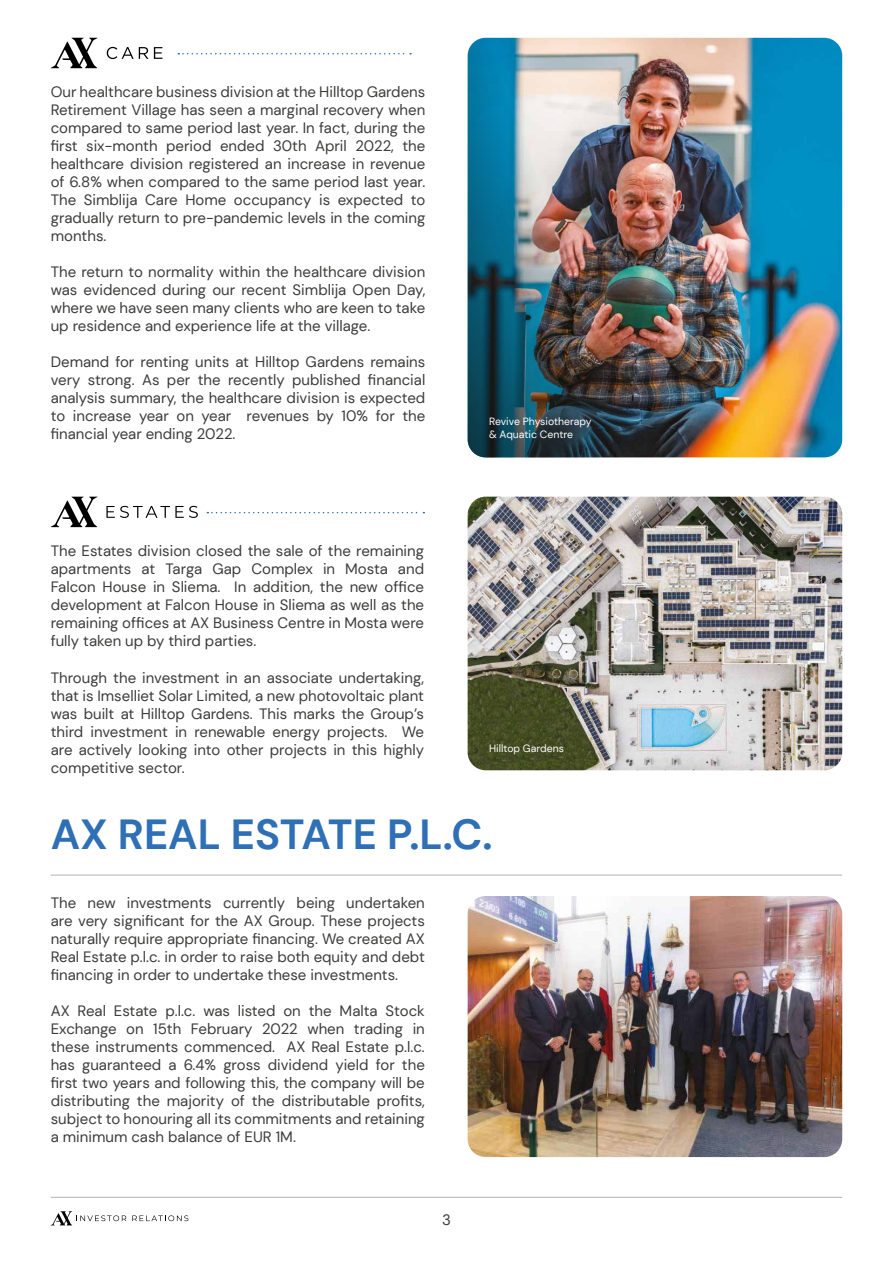
<style>
.page{position:relative;width:893px;height:1263px;background:#fff}
.page>*{position:absolute;margin:0;border:0;box-sizing:border-box;transform-origin:0 0}
.t1{font:700 42px "DM Sans";color:#2e6fb6}
.t2{font:15px/18px "DM Sans";color:#3c3c3b;text-align:justify}
.t3{font:10.5px/12.6px "DM Sans";color:#fff}
</style>
<div class="page">
<svg style="left:51px;top:1211px;width:75px;height:14px"></svg>
<svg style="left:132px;top:1215px;width:56px;height:6px"></svg>
<svg style="left:51px;top:38px;width:47px;height:30px"></svg>
<svg style="left:107px;top:47px;width:55px;height:12px"></svg>
<svg style="left:178px;top:53px;width:233px;height:1px"></svg>
<hr style="left:51px;top:1197px;width:791px;height:1px;background:#b3b2b2">
<hr style="left:51px;top:875px;width:791px;height:1px;background:#b3b2b2">
<svg style="left:207px;top:512px;width:217px;height:1px"></svg>
<img style="left:468px;top:497px;width:374px;height:273px">
<img style="left:468px;top:896px;width:374px;height:261px">
<svg style="left:51px;top:497px;width:47px;height:30px"></svg>
<svg style="left:106px;top:506px;width:92px;height:12px"></svg>
<img style="left:468px;top:38px;width:374px;height:419px;border-radius:18px">
<p class="t2" style="left:51px;top:83px;width:376px">Our healthcare business division at the Hilltop Gardens Retirement Village has seen a marginal recovery when compared to same period last year. In fact, during the first six-month period ended 30th April 2022, the healthcare division registered an increase in revenue of 6.8% when compared to the same period last year.<br>The Simblija Care Home occupancy is expected to gradually return to pre-pandemic levels in the coming months.</p>
<p class="t2" style="left:51px;top:263px;width:376px">The return to normality within the healthcare division was evidenced during our recent Simblija Open Day, where we have seen many clients who are keen to take up residence and experience life at the village.</p>
<p class="t2" style="left:51px;top:353px;width:376px">Demand for renting units at Hilltop Gardens remains very strong. As per the recently published financial analysis summary, the healthcare division is expected to increase year on year revenues by 10% for the financial year ending 2022.</p>
<p class="t2" style="left:51px;top:542px;width:375px">The Estates division closed the sale of the remaining apartments at Targa Gap Complex in Mosta and Falcon House in Sliema. In addition, the new office development at Falcon House in Sliema as well as the remaining offices at AX Business Centre in Mosta were fully taken up by third parties.</p>
<p class="t2" style="left:51px;top:668px;width:375px">Through the investment in an associate undertaking, that is Imselliet Solar Limited, a new photovoltaic plant was built at Hilltop Gardens. This marks the Group’s third investment in renewable energy projects. We are actively looking into other projects in this highly competitive sector.</p>
<p class="t3" style="left:489px;top:415px;width:104px">Revive Physiotherapy &amp; Aquatic Centre</p>
<p class="t3" style="left:489px;top:742px;width:76px">Hilltop Gardens</p>
<h1 class="t1" style="left:51px;top:808px;width:443px">AX REAL ESTATE P.L.C.</h1>
<p class="t2" style="left:51px;top:893px;width:376px">The new investments currently being undertaken are very significant for the AX Group. These projects naturally require appropriate financing. We created AX Real Estate p.l.c. in order to raise both equity and debt financing in order to undertake these investments.</p>
<p class="t2" style="left:51px;top:1001px;width:376px">AX Real Estate p.l.c. was listed on the Malta Stock Exchange on 15th February 2022 when trading in these instruments commenced. AX Real Estate p.l.c. has guaranteed a 6.4% gross dividend yield for the first two years and following this, the company will be distributing the majority of the distributable profits, subject to honouring all its commitments and retaining a minimum cash balance of EUR 1M.</p>
<p class="t2" style="left:442px;top:1211px;width:10px">3</p>
</div>
